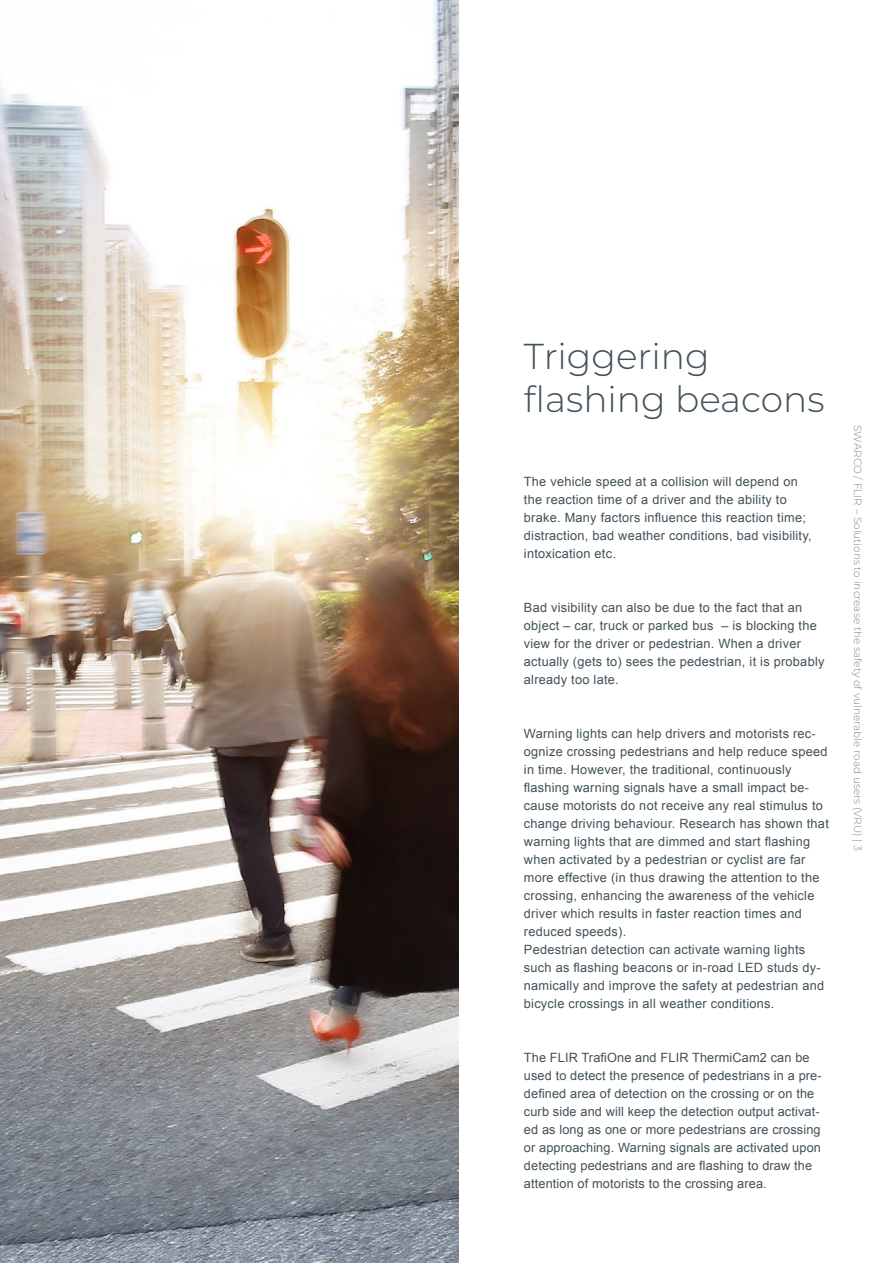
<style>
.page{position:relative;width:893px;height:1263px;background:#fff}
.page>*{position:absolute;margin:0;border:0;box-sizing:border-box;transform-origin:0 0}
.t1{font:300 36px "Montserrat";color:#425159}
.t2{font:12.75px/18px "Arial";letter-spacing:.02em;color:#425159}
.t3{font:300 10.5px "Montserrat";color:#7b8a92}
</style>
<div class="page">
<img style="left:0;top:0;width:458px;height:1263px">
<p class="t1" style="left:524px;top:331px;width:187px">Triggering</p>
<p class="t1" style="left:524px;top:375px;width:302px">flashing beacons</p>
<p class="t2" style="left:524px;top:473px;width:289px">The vehicle speed at a collision will depend on the reaction time of a driver and the ability to brake. Many factors influence this reaction time; distraction, bad weather conditions, bad visibility, intoxication etc.</p>
<p class="t2" style="left:524px;top:599px;width:302px">Bad visibility can also be due to the fact that an object – car, truck or parked bus – is blocking the view for the driver or pedestrian. When a driver actually (gets to) sees the pedestrian, it is probably already too late.</p>
<p class="t2" style="left:524px;top:725px;width:306px">Warning lights can help drivers and motorists rec&shy;ognize crossing pedestrians and help reduce speed in time. However, the traditional, continuously flashing warning signals have a small impact be&shy;cause motorists do not receive any real stimulus to change driving behaviour. Research has shown that warning lights that are dimmed and start flashing when activated by a pedestrian or cyclist are far more effective (in thus drawing the attention to the crossing, enhancing the awareness of the vehicle driver which results in faster reaction times and reduced speeds).<br>Pedestrian detection can activate warning lights such as flashing beacons or in-road LED studs dy&shy;namically and improve the safety at pedestrian and bicycle crossings in all weather conditions.</p>
<p class="t2" style="left:524px;top:1049px;width:299px">The FLIR TrafiOne and FLIR ThermiCam2 can be used to detect the presence of pedestrians in a pre&shy;defined area of detection on the crossing or on the curb side and will keep the detection output activat&shy;ed as long as one or more pedestrians are crossing or approaching. Warning signals are activated upon detecting pedestrians and are flashing to draw the attention of motorists to the crossing area.</p>
<p class="t3" style="left:865px;top:425px;width:427px;rotate:90deg">SWARCO / FLIR – Solutions to increase the safety of vulnerable road users (VRU) | 3</p>
</div>
